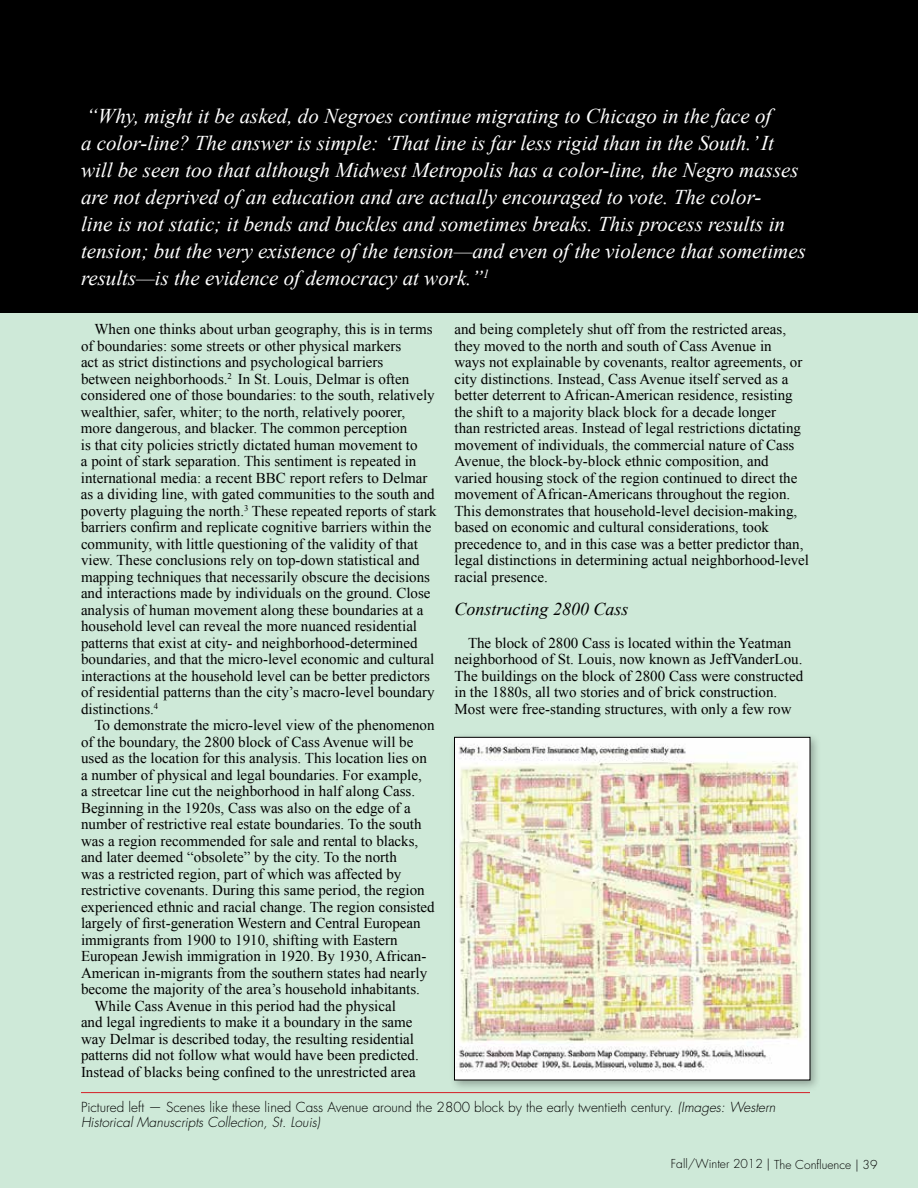
<style>
.page{position:relative;width:918px;height:1188px;background:#fff}
.page>*{position:absolute;margin:0;border:0;box-sizing:border-box;transform-origin:0 0}
.t1{font:italic 21px/27px "Times New Roman";color:#fff}
.t2{font:italic 18px "Times New Roman";color:#000}
.t3{font:15px/16.5px "Times New Roman";color:#000}
.t4{font:300 13.5px/15px "Futura Std";color:#000}
.t5{font:300 12px "Futura Std";color:#000}
.s1{font-style:italic}
</style>
<div class="page">
<div style="left:0;top:0;width:918px;height:312px;background:#000"></div>
<div style="left:0;top:312px;width:918px;height:876px;background:#cee9d8"></div>
<div style="left:449px;top:732px;width:373px;height:360px;background:#000;opacity:.3"></div>
<img style="left:456px;top:739px;width:352px;height:339px">
<div style="left:454px;top:737px;width:356px;height:343px;border:1px solid #000"></div>
<hr style="left:81px;top:1092px;width:729px;height:1px;background:#d42027">
<p class="t1" style="left:81px;top:102px;width:726px">“Why, might it be asked, do Negroes continue migrating to Chicago in the face of<br>a color-line? The answer is simple: ‘That line is far less rigid than in the South.’ It will be seen too that although Midwest Metropolis has a color-line, the Negro masses are not deprived of an education and are actually encouraged to vote. The color-<br>line is not static; it bends and buckles and sometimes breaks. This process results in tension; but the very existence of the tension—and even of the violence that sometimes results—is the evidence of democracy at work.”<sup>1</sup></p>
<p class="t3" style="left:81px;top:321px;width:357px;text-indent:14px">When one thinks about urban geography, this is in terms of boundaries: some streets or other physical markers<br>act as strict distinctions and psychological barriers between neighborhoods.<sup>2</sup> In St. Louis, Delmar is often considered one of those boundaries: to the south, relatively wealthier, safer, whiter; to the north, relatively poorer, more dangerous, and blacker. The common perception<br>is that city policies strictly dictated human movement to<br>a point of stark separation. This sentiment is repeated in international media: a recent BBC report refers to Delmar as a dividing line, with gated communities to the south and poverty plaguing the north.<sup>3</sup> These repeated reports of stark barriers confirm and replicate cognitive barriers within the community, with little questioning of the validity of that view. These conclusions rely on top-down statistical and mapping techniques that necessarily obscure the decisions and interactions made by individuals on the ground. Close analysis of human movement along these boundaries at a household level can reveal the more nuanced residential patterns that exist at city- and neighborhood-determined boundaries, and that the micro-level economic and cultural interactions at the household level can be better predictors of residential patterns than the city’s macro-level boundary distinctions.<sup>4</sup></p>
<p class="t3" style="left:94px;top:717px;width:342px">To demonstrate the micro-level view of the phenomenon</p>
<p class="t3" style="left:81px;top:733px;width:334px">of the boundary, the 2800 block of Cass Avenue will be</p>
<p class="t3" style="left:81px;top:750px;width:347px">used as the location for this analysis. This location lies on</p>
<p class="t3" style="left:81px;top:766px;width:342px">a number of physical and legal boundaries. For example,</p>
<p class="t3" style="left:81px;top:783px;width:336px">a streetcar line cut the neighborhood in half along Cass.</p>
<p class="t3" style="left:81px;top:799px;width:331px">Beginning in the 1920s, Cass was also on the edge of a</p>
<p class="t3" style="left:81px;top:816px;width:342px">number of restrictive real estate boundaries. To the south</p>
<p class="t3" style="left:81px;top:832px;width:339px">was a region recommended for sale and rental to blacks,</p>
<p class="t3" style="left:81px;top:849px;width:317px">and later deemed “obsolete” by the city. To the north</p>
<p class="t3" style="left:81px;top:865px;width:322px">was a restricted region, part of which was affected by</p>
<p class="t3" style="left:81px;top:882px;width:345px">restrictive covenants. During this same period, the region</p>
<p class="t3" style="left:81px;top:898px;width:355px">experienced ethnic and racial change. The region consisted</p>
<p class="t3" style="left:81px;top:915px;width:341px">largely of first-generation Western and Central European</p>
<p class="t3" style="left:81px;top:931px;width:318px">immigrants from 1900 to 1910, shifting with Eastern</p>
<p class="t3" style="left:81px;top:948px;width:347px">European Jewish immigration in 1920. By 1930, African-</p>
<p class="t3" style="left:81px;top:964px;width:348px">American in-migrants from the southern states had nearly</p>
<p class="t3" style="left:81px;top:981px;width:341px">become the majority of the area’s household inhabitants.</p>
<p class="t3" style="left:94px;top:997px;width:303px">While Cass Avenue in this period had the physical</p>
<p class="t3" style="left:81px;top:1014px;width:333px">and legal ingredients to make it a boundary in the same</p>
<p class="t3" style="left:81px;top:1030px;width:335px">way Delmar is described today, the resulting residential</p>
<p class="t3" style="left:81px;top:1047px;width:339px">patterns did not follow what would have been predicted.</p>
<p class="t3" style="left:81px;top:1063px;width:336px">Instead of blacks being confined to the unrestricted area</p>
<p class="t3" style="left:454px;top:321px;width:356px">and being completely shut off from the restricted areas, they moved to the north and south of Cass Avenue in<br>ways not explainable by covenants, realtor agreements, or city distinctions. Instead, Cass Avenue itself served as a better deterrent to African-American residence, resisting the shift to a majority black block for a decade longer<br>than restricted areas. Instead of legal restrictions dictating movement of individuals, the commercial nature of Cass Avenue, the block-by-block ethnic composition, and varied housing stock of the region continued to direct the movement of African-Americans throughout the region.<br>This demonstrates that household-level decision-making, based on economic and cultural considerations, took precedence to, and in this case was a better predictor than, legal distinctions in determining actual neighborhood-level racial presence.</p>
<p class="t2" style="left:454px;top:596px;width:176px">Constructing 2800 Cass</p>
<p class="t3" style="left:454px;top:634px;width:350px;text-indent:14px">The block of 2800 Cass is located within the Yeatman neighborhood of St. Louis, now known as JeffVanderLou.<br>The buildings on the block of 2800 Cass were constructed in the 1880s, all two stories and of brick construction.<br>Most were free-standing structures, with only a few row</p>
<p class="t4" style="left:81px;top:1100px;width:696px">Pictured left — Scenes like these lined Cass Avenue around the 2800 block by the early twentieth century. <span class="s1">(Images: Western<br>Historical Manuscripts Collection, St. Louis)</span></p>
<p class="t5" style="left:671px;top:1157px;width:208px">Fall/Winter 2012 | The Confluence | 39</p>
</div>
